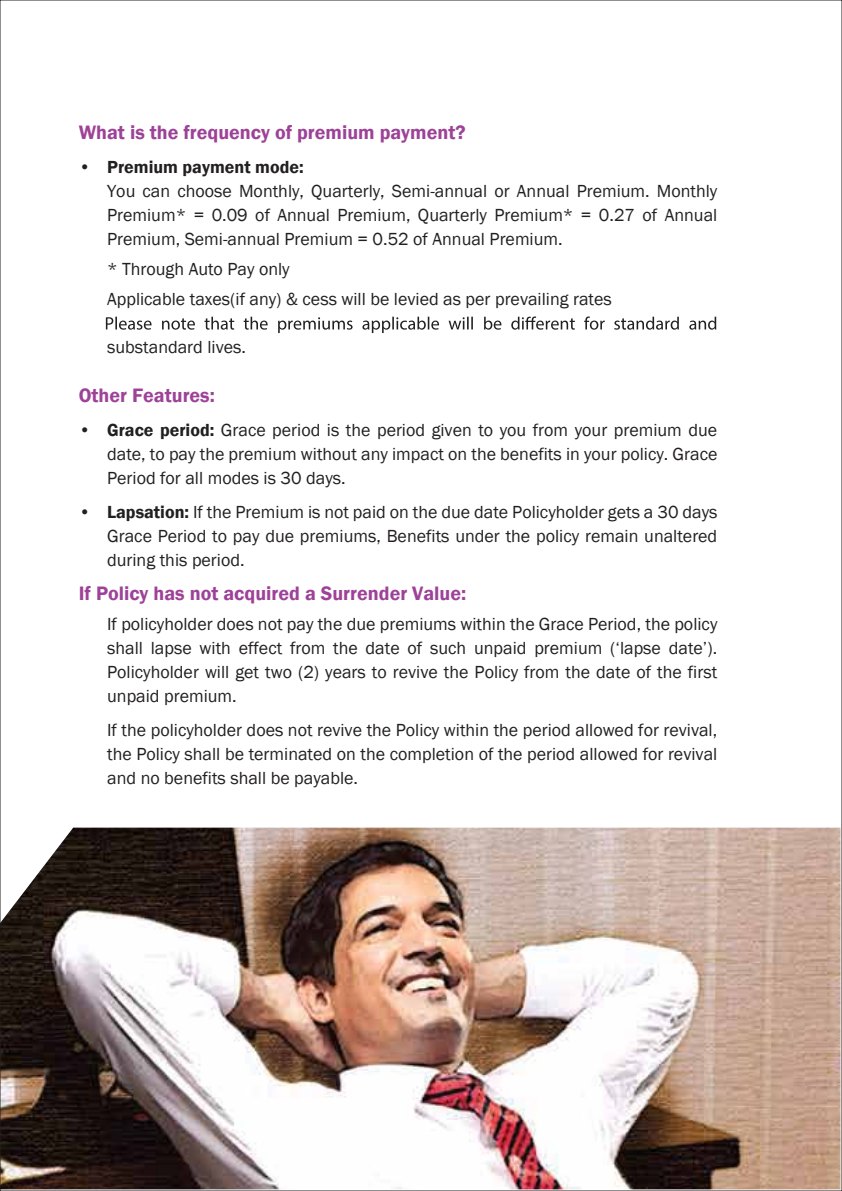
<style>
.page{position:relative;width:842px;height:1191px;background:#fff}
.page>*{position:absolute;margin:0;border:0;box-sizing:border-box;transform-origin:0 0}
.t1{font:600 20px "Franklin Gothic";color:#9d4298}
.t2{font:18px/24px "Franklin Gothic";color:#221f20;text-align:justify}
.t3{font:600 18px "Franklin Gothic";color:#221f20}
.s1{font-weight:600}
</style>
<div class="page">
<img style="left:2px;top:827px;width:838px;height:362px">
<svg style="left:106px;top:316px;width:610px;height:17px"></svg>
<p class="t1" style="left:79px;top:120px;width:388px">What is the frequency of premium payment?</p>
<p class="t3" style="left:79px;top:156px;width:226px">• Premium payment mode:</p>
<p class="t2" style="left:107px;top:180px;width:612px">You can choose Monthly, Quarterly, Semi-annual or Annual Premium. Monthly Premium* = 0.09 of Annual Premium, Quarterly Premium* = 0.27 of Annual Premium, Semi-annual Premium = 0.52 of Annual Premium.</p>
<p class="t2" style="left:107px;top:255px;width:506px;line-height:30px">* Through Auto Pay only<br>Applicable taxes(if any) &amp; cess will be levied as per prevailing rates</p>
<p class="t2" style="left:107px;top:336px;width:140px">substandard lives.</p>
<p class="t1" style="left:79px;top:382px;width:138px">Other Features:</p>
<p class="t2" style="left:107px;top:418px;width:612px;text-indent:-28px">• <span class="s1">Grace period:</span> Grace period is the period given to you from your premium due date, to pay the premium without any impact on the benefits in your policy. Grace Period for all modes is 30 days.</p>
<p class="t2" style="left:107px;top:500px;width:612px;text-indent:-28px">• <span class="s1">Lapsation:</span> If the Premium is not paid on the due date Policyholder gets a 30 days Grace Period to pay due premiums, Benefits under the policy remain unaltered during this period.</p>
<p class="t1" style="left:79px;top:580px;width:389px">If Policy has not acquired a Surrender Value:</p>
<p class="t2" style="left:107px;top:612px;width:612px">If policyholder does not pay the due premiums within the Grace Period, the policy shall lapse with effect from the date of such unpaid premium (‘lapse date’).<br>Policyholder will get two (2) years to revive the Policy from the date of the first unpaid premium.</p>
<p class="t2" style="left:107px;top:718px;width:612px">If the policyholder does not revive the Policy within the period allowed for revival, the Policy shall be terminated on the completion of the period allowed for revival and no benefits shall be payable.</p>
</div>
